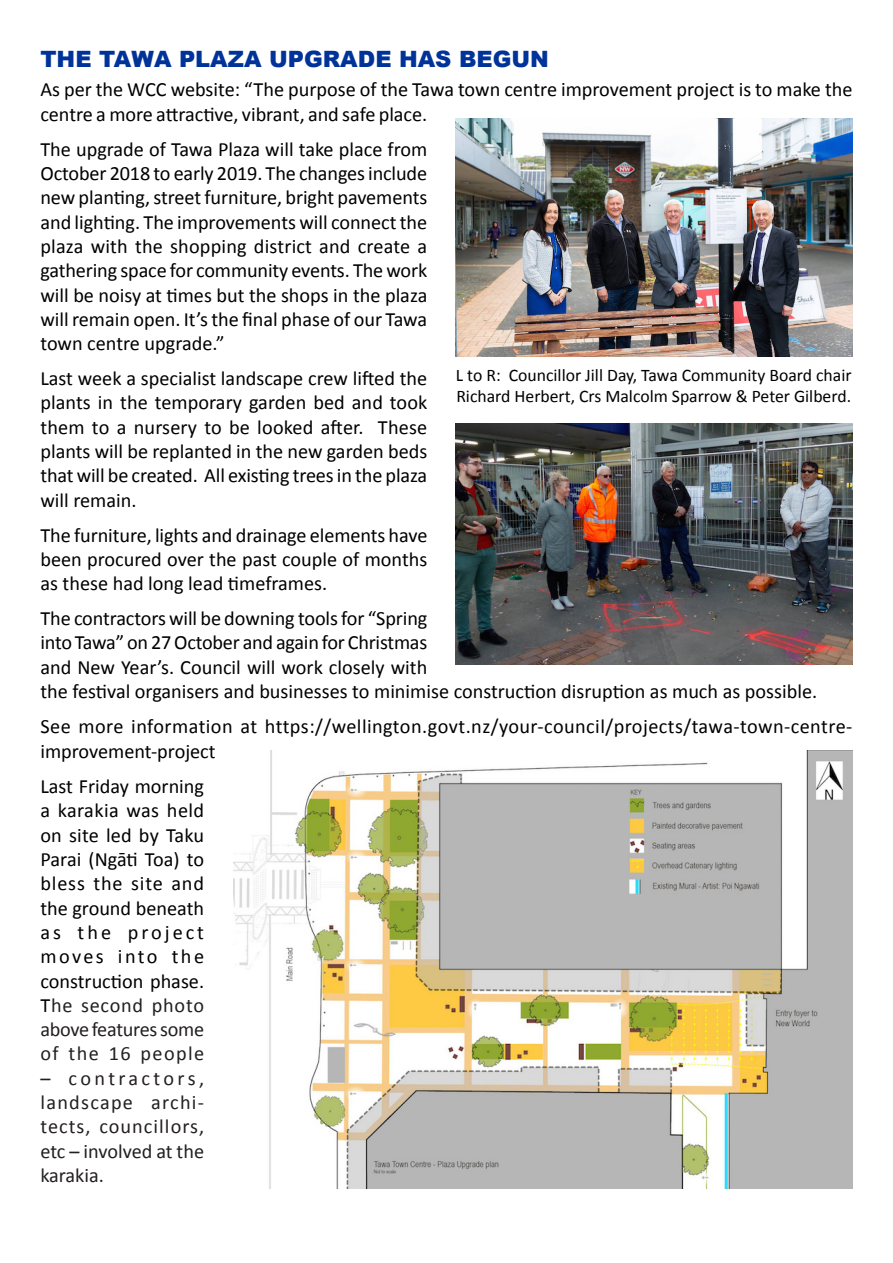
<style>
.page{position:relative;width:893px;height:1263px;background:#fff}
.page>*{position:absolute;margin:0;border:0;box-sizing:border-box;transform-origin:0 0}
.t1{font:900 22.5px "Arial";color:#039}
.t2{font:20.25px/24.3px "Calibri";color:#000;text-align:justify}
.t3{font:20.25px/24.3px "Calibri";letter-spacing:.02em;color:#000}
.t4{font:20.25px/24.3px "Calibri";letter-spacing:.04em;color:#231f20;text-align:justify}
.t5{font:17.7px/21.6px "Calibri";color:#000}
.s1{color:#231f20}
</style>
<div class="page">
<img style="left:455px;top:118px;width:397px;height:238px">
<img style="left:455px;top:423px;width:397px;height:242px">
<img style="left:234px;top:750px;width:618px;height:438px">
<p class="t1" style="left:40px;top:43px;width:510px">THE TAWA PLAZA UPGRADE HAS BEGUN</p>
<p class="t2" style="left:40px;top:76px;width:814px">As per the WCC website: “The purpose of the Tawa town centre improvement project is to make the</p>
<p class="t2" style="left:40px;top:101px;width:388px">centre a more attractive, vibrant, and safe place.</p>
<p class="t2" style="left:40px;top:136px;width:388px">The upgrade of Tawa Plaza will take place from October 2018 to early 2019. The changes include new planting, street furniture, bright pavements and lighting. The improvements will connect the plaza with the shopping district and create a gathering space for community events. The work will be noisy at times but the shops in the plaza will remain open. It’s the final phase of our Tawa town centre upgrade.”</p>
<p class="t2" style="left:40px;top:365px;width:388px">Last week a specialist landscape crew lifted the plants in the temporary garden bed and took them to a nursery to be looked after. These plants will be replanted in the new garden beds that will be created. All existing trees in the plaza will remain.</p>
<p class="t2" style="left:40px;top:522px;width:388px">The furniture, lights and drainage elements have been procured over the past couple of months as these had long lead timeframes.</p>
<p class="t2" style="left:40px;top:605px;width:388px">The contractors will be downing tools for “Spring into Tawa” on 27 October and again for Christmas and New Year’s. Council will work closely with</p>
<p class="t5" style="left:456px;top:363px;width:397px">L to R: Councillor Jill Day, Tawa Community Board chair<br>Richard Herbert, Crs Malcolm Sparrow &amp; Peter Gilberd.</p>
<p class="t2" style="left:40px;top:679px;width:778px">the festival organisers and businesses to minimise construction disruption as much as possible.</p>
<p class="t3" style="left:40px;top:713px;width:813px">See more information at https://wellington.govt.nz/your-council/projects/tawa-town-centre&shy;improvement-project</p>
<p class="t2" style="left:40px;top:773px;width:165px">Last Friday morning a karakia was held on site led by Taku Parai (Ngāti Toa) to bless the site and the ground beneath as the project moves into the construction phase.<br>T<span class="s1">he second photo above features some of the 16 people</span></p>
<p class="t4" style="left:40px;top:1065px;width:165px">– contractors, landscape archi&shy;tects, councillors, etc – involved at the karakia.</p>
</div>
